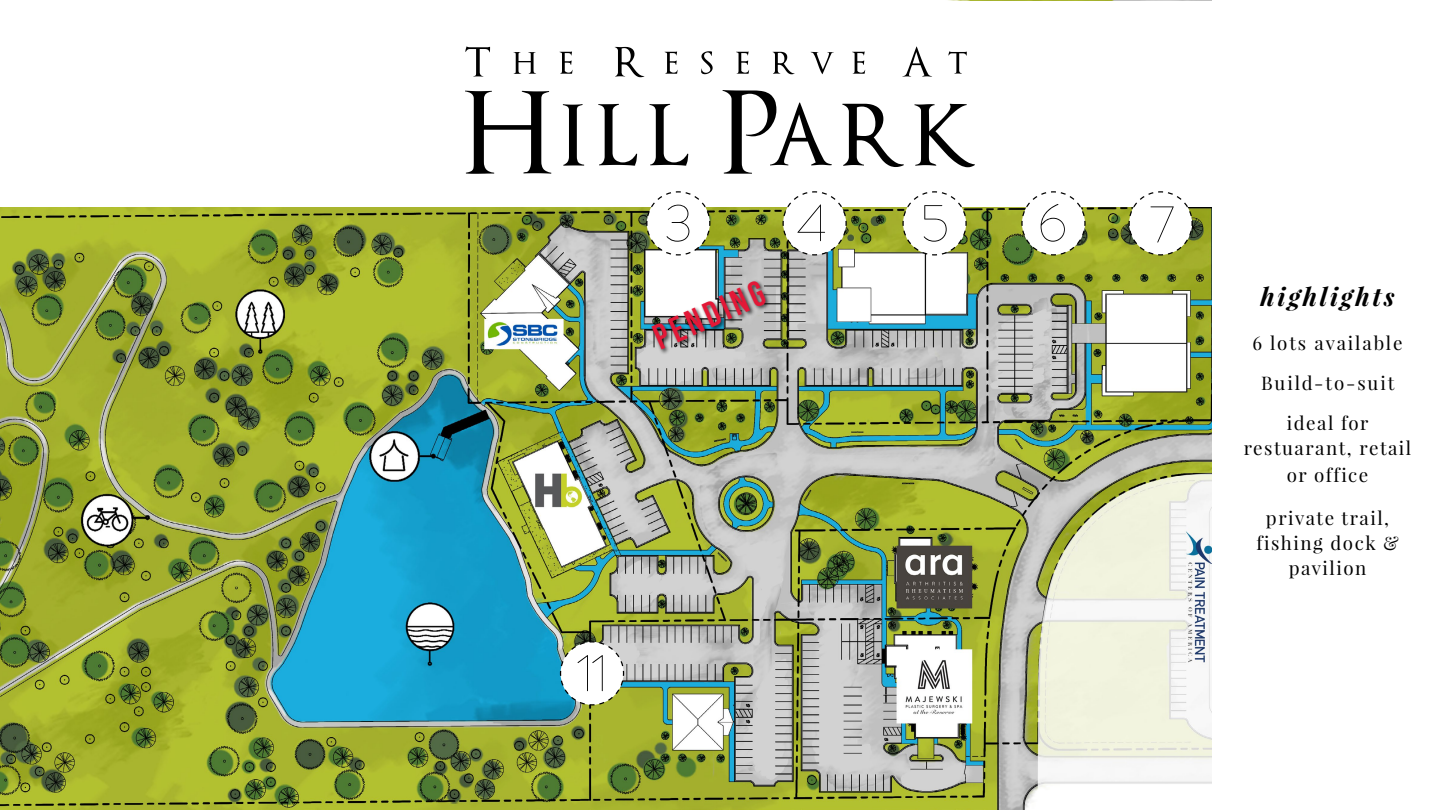
<style>
.page{position:relative;width:1440px;height:810px;background:#fff}
.page>*{position:absolute;margin:0;border:0;box-sizing:border-box;transform-origin:0 0}
.t1{font:100 52.75px "Brandon Grotesque";color:#000}
.t2{font:700 35.62px "Bebas Neue";color:#e31837}
.t3{font:italic 700 25px "Playfair Display";letter-spacing:.11em;color:#000}
.t4{font:18.75px/25px "Playfair Display";letter-spacing:.08em;color:#000;text-align:center}
.t5{font:18.75px/40px "Playfair Display";letter-spacing:.1em;color:#000;text-align:center}
</style>
<div class="page">
<img style="left:0;top:0;width:1212px;height:810px">
<div style="left:1px;top:1px;width:1439px;height:205px;background:#fff"></div>
<svg style="left:465px;top:91px;width:86px;height:83px"></svg>
<svg style="left:563px;top:104px;width:21px;height:62px"></svg>
<svg style="left:598px;top:104px;width:39px;height:62px"></svg>
<svg style="left:650px;top:104px;width:38px;height:62px"></svg>
<svg style="left:722px;top:90px;width:110px;height:84px"></svg>
<svg style="left:842px;top:104px;width:62px;height:63px"></svg>
<svg style="left:914px;top:104px;width:61px;height:63px"></svg>
<svg style="left:465px;top:46px;width:25px;height:31px"></svg>
<svg style="left:514px;top:52px;width:22px;height:22px"></svg>
<svg style="left:560px;top:51px;width:13px;height:23px"></svg>
<svg style="left:615px;top:47px;width:29px;height:30px"></svg>
<svg style="left:665px;top:51px;width:13px;height:23px"></svg>
<svg style="left:701px;top:51px;width:12px;height:23px"></svg>
<svg style="left:736px;top:51px;width:13px;height:23px"></svg>
<svg style="left:773px;top:52px;width:22px;height:22px"></svg>
<svg style="left:811px;top:52px;width:23px;height:22px"></svg>
<svg style="left:852px;top:51px;width:13px;height:23px"></svg>
<svg style="left:902px;top:46px;width:30px;height:31px"></svg>
<svg style="left:949px;top:51px;width:18px;height:23px"></svg>
<svg style="left:902px;top:191px;width:65px;height:65px"></svg>
<svg style="left:782px;top:191px;width:65px;height:65px"></svg>
<svg style="left:646px;top:191px;width:65px;height:65px"></svg>
<svg style="left:1021px;top:191px;width:65px;height:65px"></svg>
<svg style="left:1128px;top:191px;width:65px;height:65px"></svg>
<svg style="left:559px;top:641px;width:66px;height:65px"></svg>
<div style="left:650px;top:279px;width:121px;height:76px;background:#000;opacity:.71"></div>
<h1 class="t1" style="left:664px;top:187px;width:31px">3</h1>
<h1 class="t1" style="left:797px;top:187px;width:33px">4</h1>
<h1 class="t1" style="left:920px;top:187px;width:31px">5</h1>
<h1 class="t1" style="left:1037px;top:187px;width:31px">6</h1>
<h1 class="t1" style="left:1149px;top:188px;width:27px">7</h1>
<h2 class="t2" style="left:647px;top:321px;width:119px;rotate:-24deg">PENDING</h2>
<h1 class="t1" style="left:577px;top:637px;width:33px">11</h1>
<h3 class="t3" style="left:1261px;top:280px;width:136px">highlights</h3>
<p class="t5" style="left:1253px;top:322px;width:151px">6 lots available<br>Build-to-suit ideal for</p>
<p class="t4" style="left:1244px;top:434px;width:169px;line-height:27.5px">restuarant, retail or office</p>
<p class="t4" style="left:1256px;top:505px;width:144px">private trail, fishing dock &amp; pavilion</p>
</div>
